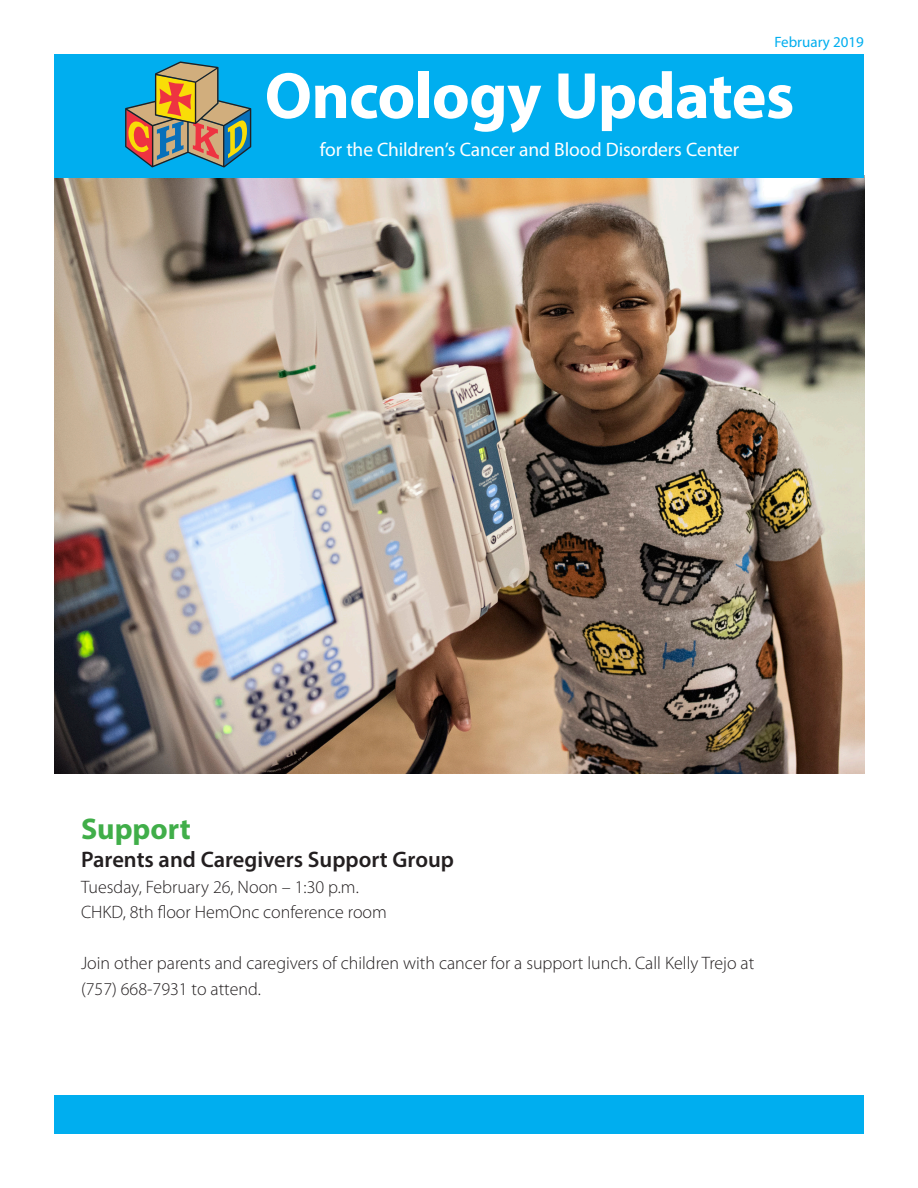
<style>
.page{position:relative;width:918px;height:1188px;background:#fff}
.page>*{position:absolute;margin:0;border:0;box-sizing:border-box;transform-origin:0 0}
.t1{font:700 66px "Myriad Pro";letter-spacing:-.015em;color:#fff}
.t2{font:700 30px "Myriad Pro";color:#40ae49}
.t3{font:600 22.5px "Myriad Pro";color:#231f20}
.t4{font:19.5px "Myriad Pro";letter-spacing:-.005em;color:#fff}
.t5{font:300 18px/25.5px "Myriad Pro";color:#231f20}
.t6{font:15px "Myriad Pro";color:#00aeef}
</style>
<div class="page">
<img style="left:54px;top:177px;width:810px;height:596px">
<div style="left:54px;top:54px;width:810px;height:123px;background:#00aeef"></div>
<svg style="left:125px;top:61px;width:126px;height:106px"></svg>
<div style="left:54px;top:1095px;width:810px;height:39px;background:#00aeef"></div>
<p class="t6" style="left:774px;top:33px;width:91px">February 2019</p>
<p class="t1" style="left:265px;top:53px;width:531px">Oncology Updates</p>
<p class="t4" style="left:320px;top:137px;width:421px">for the Children’s Cancer and Blood Disorders Center</p>
<p class="t2" style="left:81px;top:809px;width:112px">Support</p>
<p class="t3" style="left:81px;top:846px;width:375px">Parents and Caregivers Support Group</p>
<p class="t5" style="left:81px;top:874px;width:279px">Tuesday, February 26, Noon – 1:30 p.m.</p>
<p class="t5" style="left:81px;top:900px;width:307px">CHKD, 8th floor HemOnc conference room</p>
<p class="t5" style="left:81px;top:951px;width:675px">Join other parents and caregivers of children with cancer for a support lunch. Call Kelly Trejo at (757) 668-7931 to attend.</p>
</div>
